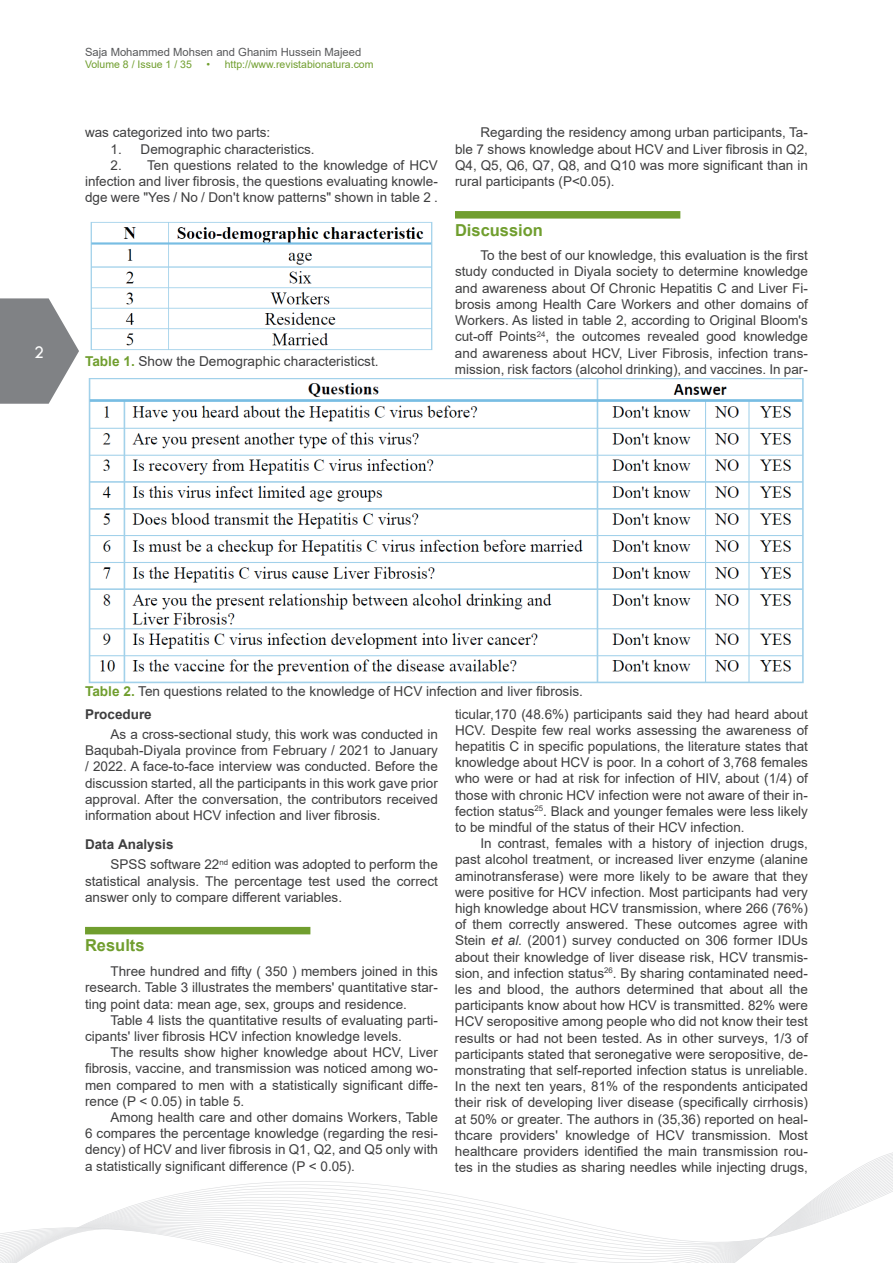
<style>
.page{position:relative;width:893px;height:1263px;background:#fff}
.page>*{position:absolute;margin:0;border:0;box-sizing:border-box;transform-origin:0 0}
.t1{font:18px "Tw Cen";color:#fff}
.t2{font:700 16.5px "Arial";color:#709e2e}
.t3{font:13.65px "Arial";color:#3e3e3f}
.t4{font:13.5px/16.2px "Arial";color:#3e3e3f;text-align:justify}
.t5{font:700 13.5px "Arial";color:#3e3e3f}
.t6{font:11.25px "Arial";color:#57585a}
.t7{font:10.5px "Arial";color:#709e2e}
.s1{font-weight:700;color:#709e2e}
.s2{font-weight:700}
.s3{font-style:italic}
</style>
<div class="page">
<svg style="left:0;top:298px;width:79px;height:106px"></svg>
<svg style="left:0;top:1152px;width:893px;height:111px"></svg>
<div style="left:455px;top:211px;width:225px;height:8px;background:#709e2e"></div>
<img style="left:90px;top:222px;width:343px;height:128px">
<img style="left:88px;top:379px;width:716px;height:305px">
<div style="left:85px;top:927px;width:225px;height:7px;background:#709e2e"></div>
<h1 class="t1" style="left:34px;top:341px;width:11px">2</h1>
<p class="t6" style="left:85px;top:44px;width:278px">Saja Mohammed Mohsen and Ghanim Hussein Majeed</p>
<p class="t7" style="left:85px;top:57px;width:108px">Volume 8 / Issue 1 / 35</p>
<p class="t7" style="left:206px;top:57px;width:169px">• http://www.revistabionatura.com</p>
<p class="t4" style="left:85px;top:124px;width:187px">was categorized into two parts:</p>
<p class="t4" style="left:111px;top:141px;width:206px">1. Demographic characteristics.</p>
<p class="t4" style="left:85px;top:157px;width:354px;text-indent:26px">2. Ten questions related to the knowledge of HCV infection and liver fibrosis, the questions evaluating knowle&shy;dge were "Yes / No / Don't know patterns" shown in table 2 .</p>
<p class="t3" style="left:85px;top:352px;width:295px"><span class="s1">Table 1.</span> Show the Demographic characteristicst.</p>
<p class="t4" style="left:455px;top:124px;width:354px;text-indent:26px">Regarding the residency among urban participants, Ta&shy;ble 7 shows knowledge about HCV and Liver fibrosis in Q2, Q4, Q5, Q6, Q7, Q8, and Q10 was more significant than in rural participants (P&lt;0.05).</p>
<p class="t2" style="left:455px;top:218px;width:90px">Discussion</p>
<p class="t4" style="left:455px;top:247px;width:354px;text-indent:26px">To the best of our knowledge, this evaluation is the first study conducted in Diyala society to determine knowledge and awareness about Of Chronic Hepatitis C and Liver Fi&shy;brosis among Health Care Workers and other domains of Workers. As listed in table 2, according to Original Bloom's cut-off Points<sup>24</sup>, the outcomes revealed good knowledge and awareness about HCV, Liver Fibrosis, infection trans&shy;mission, risk factors (alcohol drinking), and vaccines. In par-</p>
<p class="t3" style="left:85px;top:682px;width:500px"><span class="s1">Table 2.</span> Ten questions related to the knowledge of HCV infection and liver fibrosis.</p>
<p class="t5" style="left:85px;top:704px;width:68px">Procedure</p>
<p class="t4" style="left:85px;top:726px;width:354px;text-indent:26px">As a cross-sectional study, this work was conducted in Baqubah-Diyala province from February / 2021 to January / 2022. A face-to-face interview was conducted. Before the discussion started, all the participants in this work gave prior approval. After the conversation, the contributors received information about HCV infection and liver fibrosis.</p>
<p class="t4" style="left:111px;top:834px;width:329px;line-height:20.4px;text-indent:-26px"><span class="s2">Data Analysis<br></span>SPSS software 22<sup>nd</sup> edition was adopted to perform the</p>
<p class="t4" style="left:85px;top:873px;width:354px">statistical analysis. The percentage test used the correct answer only to compare different variables.</p>
<p class="t2" style="left:85px;top:934px;width:61px">Results</p>
<p class="t4" style="left:85px;top:963px;width:354px;text-indent:26px">Three hundred and fifty ( 350 ) members joined in this research. Table 3 illustrates the members' quantitative star&shy;ting point data: mean age, sex, groups and residence.</p>
<p class="t4" style="left:85px;top:1012px;width:354px;text-indent:26px">Table 4 lists the quantitative results of evaluating parti&shy;cipants' liver fibrosis HCV infection knowledge levels.</p>
<p class="t4" style="left:85px;top:1044px;width:354px;text-indent:26px">The results show higher knowledge about HCV, Liver fibrosis, vaccine, and transmission was noticed among wo&shy;men compared to men with a statistically significant diffe&shy;rence (P &lt; 0.05) in table 5.</p>
<p class="t4" style="left:85px;top:1109px;width:354px;text-indent:26px">Among health care and other domains Workers, Table 6 compares the percentage knowledge (regarding the resi&shy;dency) of HCV and liver fibrosis in Q1, Q2, and Q5 only with a statistically significant difference (P &lt; 0.05).</p>
<p class="t4" style="left:455px;top:705px;width:354px">ticular,170 (48.6%) participants said they had heard about HCV. Despite few real works assessing the awareness of hepatitis C in specific populations, the literature states that knowledge about HCV is poor. In a cohort of 3,768 females who were or had at risk for infection of HIV, about (1/4) of those with chronic HCV infection were not aware of their in&shy;fection status<sup>25</sup>. Black and younger females were less likely to be mindful of the status of their HCV infection.</p>
<p class="t4" style="left:455px;top:835px;width:354px;text-indent:26px">In contrast, females with a history of injection drugs, past alcohol treatment, or increased liver enzyme (alanine aminotransferase) were more likely to be aware that they were positive for HCV infection. Most participants had very high knowledge about HCV transmission, where 266 (76%) of them correctly answered. These outcomes agree with Stein <span class="s3">et al.</span> (2001) survey conducted on 306 former IDUs about their knowledge of liver disease risk, HCV transmis&shy;sion, and infection status<sup>26</sup>. By sharing contaminated need&shy;les and blood, the authors determined that about all the participants know about how HCV is transmitted. 82% were HCV seropositive among people who did not know their test results or had not been tested. As in other surveys, 1/3 of participants stated that seronegative were seropositive, de&shy;monstrating that self-reported infection status is unreliable.<br>In the next ten years, 81% of the respondents anticipated their risk of developing liver disease (specifically cirrhosis) at 50% or greater. The authors in (35,36) reported on heal&shy;thcare providers' knowledge of HCV transmission. Most healthcare providers identified the main transmission rou&shy;tes in the studies as sharing needles while injecting drugs,</p>
</div>
